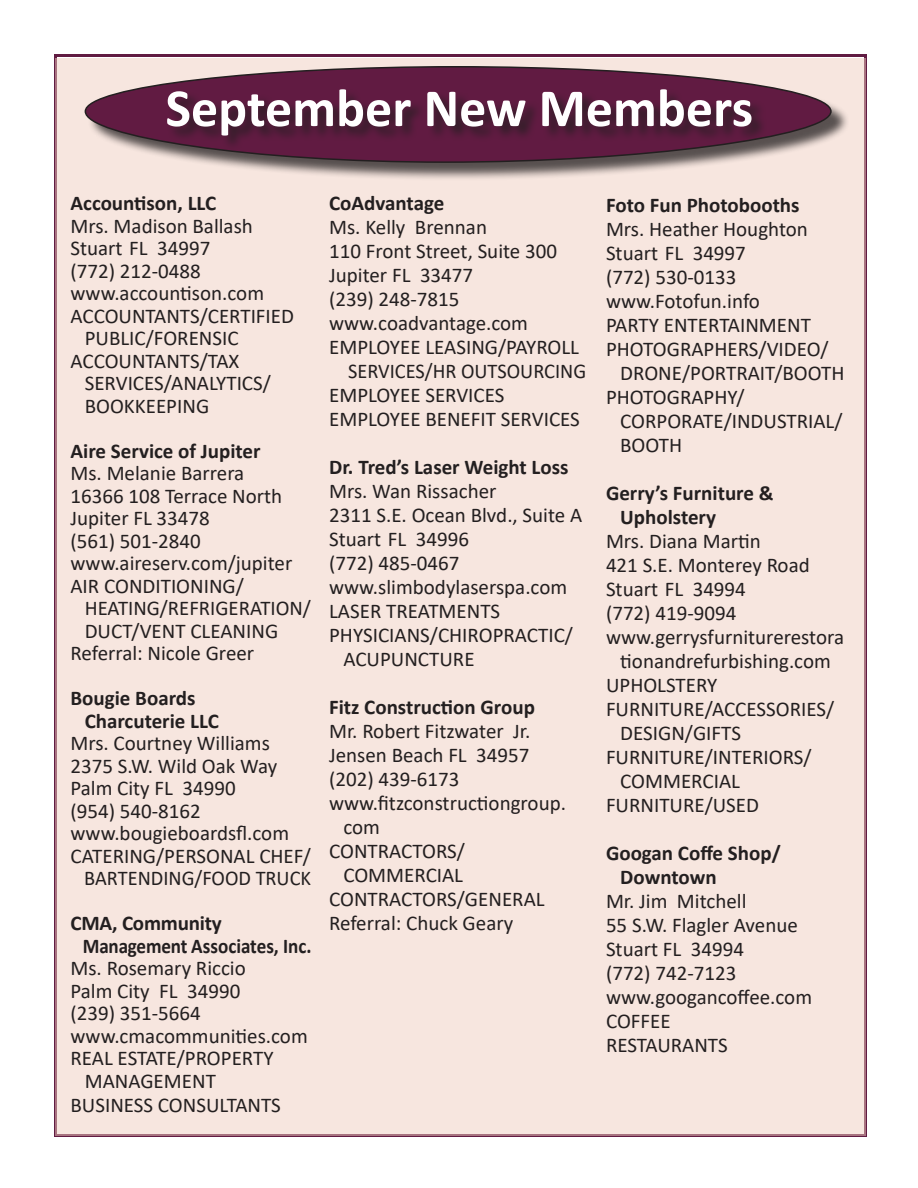
<style>
.page{position:relative;width:918px;height:1188px;background:#fff}
.page>*{position:absolute;margin:0;border:0;box-sizing:border-box;transform-origin:0 0}
.t1{font:700 54px "Calibri";color:#fff}
.t2{font:21px/24px "Calibri";color:#231f20}
.t3{font:700 21px/22.5px "Calibri";color:#231f20}
</style>
<div class="page">
<div style="left:56px;top:58px;width:810px;height:1078px;background:#f7e6df"></div>
<div style="left:87px;top:68px;width:763px;height:114px;background:#231f20;opacity:.75"></div>
<svg style="left:84px;top:66px;width:748px;height:98px"></svg>
<div style="left:167px;top:89px;width:600px;height:62px;background:#231f20;opacity:.75"></div>
<h1 class="t1" style="left:165px;top:89px;width:589px">September New Members</h1>
<p class="t3" style="left:70px;top:192px;width:147px">Accountison, LLC</p>
<p class="t2" style="left:70px;top:215px;width:184px">Mrs. Madison Ballash</p>
<p class="t2" style="left:70px;top:237px;width:141px">Stuart FL 34997</p>
<p class="t2" style="left:70px;top:260px;width:132px">(772) 212-0488</p>
<p class="t2" style="left:70px;top:281px;width:195px">www.accountison.com</p>
<p class="t2" style="left:70px;top:305px;width:225px">ACCOUNTANTS/CERTIFIED</p>
<p class="t2" style="left:85px;top:327px;width:155px">PUBLIC/FORENSIC</p>
<p class="t2" style="left:70px;top:350px;width:170px">ACCOUNTANTS/TAX</p>
<p class="t2" style="left:85px;top:372px;width:188px">SERVICES/ANALYTICS/</p>
<p class="t2" style="left:85px;top:395px;width:126px">BOOKKEEPING</p>
<p class="t3" style="left:70px;top:441px;width:192px">Aire Service of Jupiter</p>
<p class="t2" style="left:70px;top:463px;width:223px;line-height:22.5px">Ms. Melanie Barrera<br>16366 108 Terrace North<br>Jupiter FL 33478<br>(561) 501-2840 www.aireserv.com/jupiter<br>AIR CONDITIONING/</p>
<p class="t2" style="left:85px;top:597px;width:228px">HEATING/REFRIGERATION/</p>
<p class="t2" style="left:85px;top:620px;width:195px">DUCT/VENT CLEANING</p>
<p class="t2" style="left:70px;top:642px;width:185px">Referral: Nicole Greer</p>
<p class="t3" style="left:85px;top:689px;width:136px;text-indent:-14px">Bougie Boards<br>Charcuterie LLC</p>
<p class="t2" style="left:70px;top:731px;width:201px">Mrs. Courtney Williams</p>
<p class="t2" style="left:70px;top:755px;width:208px">2375 S.W. Wild Oak Way</p>
<p class="t2" style="left:70px;top:776px;width:167px">Palm City FL 34990</p>
<p class="t2" style="left:70px;top:800px;width:132px">(954) 540-8162</p>
<p class="t2" style="left:70px;top:821px;width:220px">www.bougieboardsfl.com</p>
<p class="t2" style="left:70px;top:845px;width:242px">CATERING/PERSONAL CHEF/</p>
<p class="t2" style="left:84px;top:867px;width:228px">BARTENDING/FOOD TRUCK</p>
<p class="t3" style="left:83px;top:912px;width:230px;text-indent:-12px">CMA, Community<br>Management Associates, Inc.</p>
<p class="t2" style="left:70px;top:956px;width:177px">Ms. Rosemary Riccio</p>
<p class="t2" style="left:70px;top:978px;width:172px">Palm City FL 34990</p>
<p class="t2" style="left:70px;top:1002px;width:132px">(239) 351-5664</p>
<p class="t2" style="left:70px;top:1023px;width:239px">www.cmacommunities.com</p>
<p class="t2" style="left:70px;top:1047px;width:205px">REAL ESTATE/PROPERTY</p>
<p class="t2" style="left:85px;top:1070px;width:133px">MANAGEMENT</p>
<p class="t2" style="left:70px;top:1094px;width:212px">BUSINESS CONSULTANTS</p>
<p class="t3" style="left:329px;top:192px;width:117px">CoAdvantage</p>
<p class="t2" style="left:329px;top:217px;width:159px">Ms. Kelly Brennan</p>
<p class="t2" style="left:329px;top:241px;width:229px">110 Front Street, Suite 300</p>
<p class="t2" style="left:329px;top:265px;width:146px">Jupiter FL 33477</p>
<p class="t2" style="left:329px;top:289px;width:132px">(239) 248-7815</p>
<p class="t2" style="left:329px;top:311px;width:200px">www.coadvantage.com</p>
<p class="t2" style="left:329px;top:337px;width:252px">EMPLOYEE LEASING/PAYROLL</p>
<p class="t2" style="left:348px;top:361px;width:240px">SERVICES/HR OUTSOURCING</p>
<p class="t2" style="left:329px;top:385px;width:177px">EMPLOYEE SERVICES</p>
<p class="t2" style="left:329px;top:409px;width:252px">EMPLOYEE BENEFIT SERVICES</p>
<p class="t3" style="left:329px;top:456px;width:241px">Dr. Tred’s Laser Weight Loss</p>
<p class="t2" style="left:329px;top:481px;width:169px">Mrs. Wan Rissacher</p>
<p class="t2" style="left:329px;top:505px;width:255px">2311 S.E. Ocean Blvd., Suite A</p>
<p class="t2" style="left:329px;top:529px;width:141px">Stuart FL 34996</p>
<p class="t2" style="left:329px;top:553px;width:132px">(772) 485-0467</p>
<p class="t2" style="left:329px;top:575px;width:240px">www.slimbodylaserspa.com</p>
<p class="t2" style="left:329px;top:601px;width:172px">LASER TREATMENTS</p>
<p class="t2" style="left:329px;top:625px;width:245px">PHYSICIANS/CHIROPRACTIC/</p>
<p class="t2" style="left:343px;top:649px;width:133px">ACUPUNCTURE</p>
<p class="t3" style="left:329px;top:696px;width:207px">Fitz Construction Group</p>
<p class="t2" style="left:329px;top:721px;width:203px">Mr. Robert Fitzwater Jr.</p>
<p class="t2" style="left:329px;top:745px;width:202px">Jensen Beach FL 34957</p>
<p class="t2" style="left:329px;top:769px;width:132px">(202) 439-6173</p>
<p class="t2" style="left:329px;top:791px;width:238px">www.fitzconstructiongroup.</p>
<p class="t2" style="left:343px;top:815px;width:38px">com</p>
<p class="t2" style="left:329px;top:841px;width:137px">CONTRACTORS/</p>
<p class="t2" style="left:343px;top:865px;width:121px">COMMERCIAL</p>
<p class="t2" style="left:329px;top:889px;width:217px">CONTRACTORS/GENERAL</p>
<p class="t2" style="left:329px;top:913px;width:186px">Referral: Chuck Geary</p>
<p class="t3" style="left:606px;top:193px;width:195px">Foto Fun Photobooths</p>
<p class="t2" style="left:606px;top:218px;width:203px">Mrs. Heather Houghton</p>
<p class="t2" style="left:606px;top:242px;width:141px">Stuart FL 34997</p>
<p class="t2" style="left:606px;top:266px;width:132px">(772) 530-0133</p>
<p class="t2" style="left:606px;top:290px;width:156px">www.Fotofun.info</p>
<p class="t2" style="left:606px;top:314px;width:206px">PARTY ENTERTAINMENT</p>
<p class="t2" style="left:606px;top:338px;width:224px">PHOTOGRAPHERS/VIDEO/</p>
<p class="t2" style="left:620px;top:362px;width:226px">DRONE/PORTRAIT/BOOTH</p>
<p class="t2" style="left:606px;top:386px;width:140px">PHOTOGRAPHY/</p>
<p class="t2" style="left:620px;top:410px;width:224px">CORPORATE/INDUSTRIAL/</p>
<p class="t2" style="left:620px;top:434px;width:63px">BOOTH</p>
<p class="t3" style="left:620px;top:480px;width:155px;line-height:24px;text-indent:-14px">Gerry’s Furniture &amp;<br>Upholstery</p>
<p class="t2" style="left:606px;top:528px;width:156px">Mrs. Diana Martin</p>
<p class="t2" style="left:606px;top:554px;width:205px">421 S.E. Monterey Road</p>
<p class="t2" style="left:606px;top:578px;width:141px">Stuart FL 34994</p>
<p class="t2" style="left:606px;top:602px;width:132px">(772) 419-9094</p>
<p class="t2" style="left:606px;top:626px;width:240px">www.gerrysfurniturerestora</p>
<p class="t2" style="left:620px;top:648px;width:212px">tionandrefurbishing.com</p>
<p class="t2" style="left:606px;top:674px;width:113px">UPHOLSTERY</p>
<p class="t2" style="left:606px;top:698px;width:230px">FURNITURE/ACCESSORIES/</p>
<p class="t2" style="left:620px;top:722px;width:122px">DESIGN/GIFTS</p>
<p class="t2" style="left:606px;top:746px;width:207px">FURNITURE/INTERIORS/</p>
<p class="t2" style="left:620px;top:770px;width:121px">COMMERCIAL</p>
<p class="t2" style="left:606px;top:794px;width:155px">FURNITURE/USED</p>
<p class="t3" style="left:620px;top:840px;width:162px;line-height:24px;text-indent:-14px">Googan Coffe Shop/<br>Downtown</p>
<p class="t2" style="left:606px;top:888px;width:208px">Mr. Jim Mitchell<br>55 S.W. Flagler Avenue<br>Stuart FL 34994<br>(772) 742-7123 www.googancoffee.com<br>COFFEE<br>RESTAURANTS</p>
</div>
